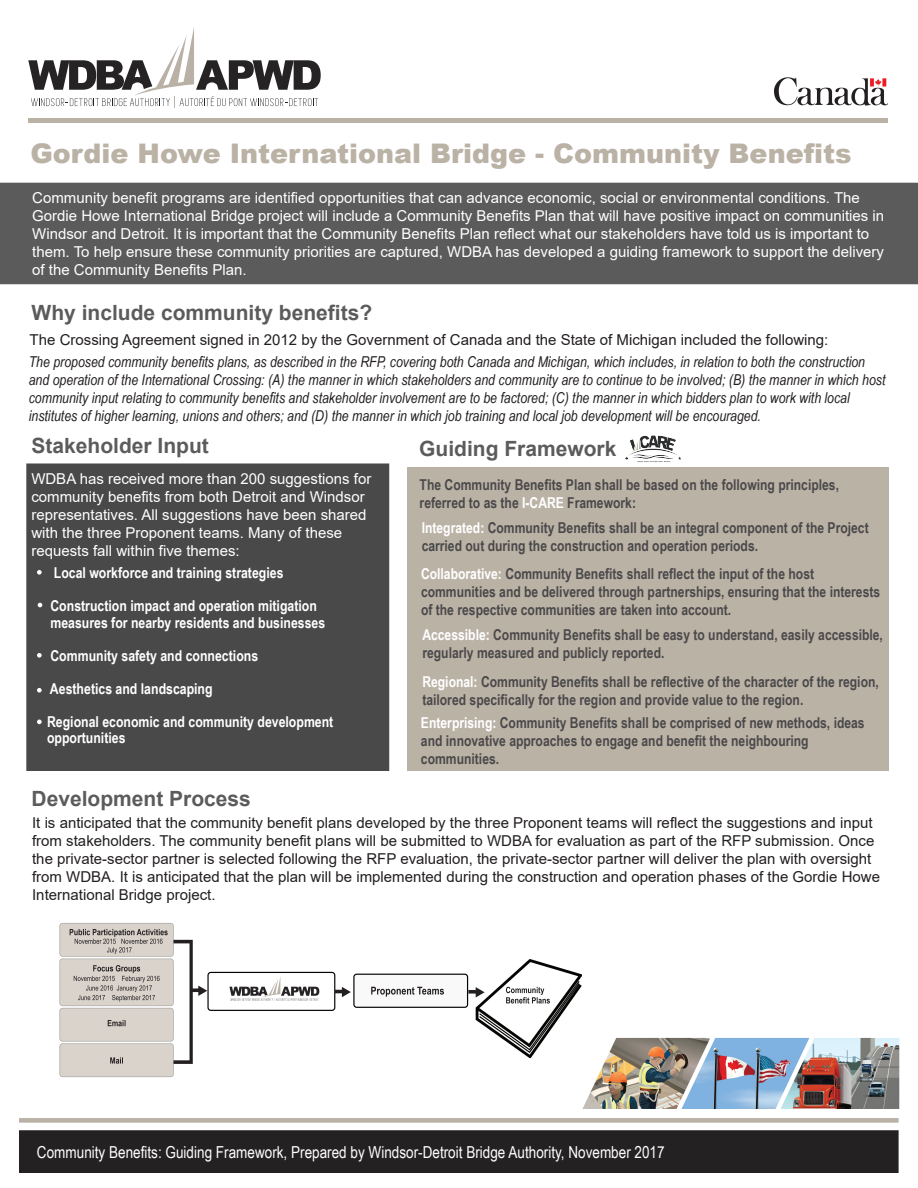
<style>
.page{position:relative;width:918px;height:1188px;background:#fff}
.page>*{position:absolute;margin:0;border:0;box-sizing:border-box;transform-origin:0 0}
.t1{font:900 27px "Arial";color:#bbb2a6}
.t2{font:700 21px "Arial";color:rgb(74 73 74/.9)}
.t3{font:16.5px "Arial Narrow";color:#fff}
.t4{font:700 15px/18px "Arial Narrow";color:#4a494a}
.t5{font:15px/18px "Arial";color:#fff}
.t6{font:15px/18px "Arial";color:#231f20}
.t7{font:italic 15px/18px "Arial Narrow";color:#231f20}
.t8{font:700 15px/16.5px "Arial Narrow";color:#fff}
.s1{color:#fff}
</style>
<div class="page">
<div style="left:407px;top:467px;width:482px;height:303px;background:#bbb2a6"></div>
<svg style="left:28px;top:28px;width:293px;height:80px"></svg>
<hr style="left:28px;top:119px;width:860px;height:4px;background:#bbb2a6">
<img style="left:774px;top:77px;width:114px;height:29px">
<img style="left:19px;top:1037px;width:881px;height:136px">
<div style="left:0;top:183px;width:918px;height:101px;background:#5c5b5c"></div>
<div style="left:26px;top:463px;width:363px;height:308px;background:#4a494a;border:2px solid #494949"></div>
<svg style="left:37px;top:570px;width:5px;height:5px"></svg>
<svg style="left:38px;top:603px;width:4px;height:4px"></svg>
<svg style="left:37px;top:653px;width:5px;height:5px"></svg>
<svg style="left:37px;top:688px;width:5px;height:5px"></svg>
<svg style="left:37px;top:720px;width:5px;height:4px"></svg>
<img style="left:32px;top:923px;width:553px;height:163px">
<img style="left:625px;top:436px;width:56px;height:26px">
<h1 class="t1" style="left:30px;top:134px;width:823px">Gordie Howe International Bridge - Community Benefits</h1>
<p class="t5" style="left:32px;top:188px;width:853px">Community benefit programs are identified opportunities that can advance economic, social or environmental conditions. The Gordie Howe International Bridge project will include a Community Benefits Plan that will have positive impact on communities in Windsor and Detroit. It is important that the Community Benefits Plan reflect what our stakeholders have told us is important to them. To help ensure these community priorities are captured, WDBA has developed a guiding framework to support the delivery of the Community Benefits Plan.</p>
<h2 class="t2" style="left:32px;top:298px;width:342px">Why include community benefits?</h2>
<p class="t6" style="left:30px;top:331px;width:800px">The Crossing Agreement signed in 2012 by the Government of Canada and the State of Michigan included the following:</p>
<p class="t7" style="left:29px;top:353px;width:858px">The proposed community benefits plans, as described in the RFP, covering both Canada and Michigan, which includes, in relation to both the construction and operation of the International Crossing: (A) the manner in which stakeholders and community are to continue to be involved; (B) the manner in which host community input relating to community benefits and stakeholder involvement are to be factored; (C) the manner in which bidders plan to work with local institutes of higher learning, unions and others; and (D) the manner in which job training and local job development will be encouraged.</p>
<h2 class="t2" style="left:32px;top:431px;width:179px">Stakeholder Input</h2>
<h2 class="t2" style="left:419px;top:433px;width:199px">Guiding Framework</h2>
<p class="t5" style="left:31px;top:470px;width:342px">WDBA has received more than 200 suggestions for community benefits from both Detroit and Windsor representatives. All suggestions have been shared with the three Proponent teams. Many of these requests fall within five themes:</p>
<p class="t8" style="left:54px;top:564px;width:231px">Local workforce and training strategies</p>
<p class="t8" style="left:50px;top:597px;width:276px">Construction impact and operation mitigation measures for nearby residents and businesses</p>
<p class="t8" style="left:50px;top:647px;width:209px">Community safety and connections</p>
<p class="t8" style="left:50px;top:680px;width:164px">Aesthetics and landscaping</p>
<p class="t8" style="left:47px;top:713px;width:288px">Regional economic and community development opportunities</p>
<p class="t4" style="left:420px;top:475px;width:421px">The Community Benefits Plan shall be based on the following principles, referred to as the <span class="s1">I-CARE</span> Framework:</p>
<p class="t4" style="left:422px;top:518px;width:449px"><span class="s1">Integrated:</span> Community Benefits shall be an integral component of the Project carried out during the construction and operation periods.</p>
<p class="t4" style="left:421px;top:564px;width:461px"><span class="s1">Collaborative:</span> Community Benefits shall reflect the input of the host communities and be delivered through partnerships, ensuring that the interests of the respective communities are taken into account.</p>
<p class="t4" style="left:422px;top:625px;width:462px"><span class="s1">Accessible:</span> Community Benefits shall be easy to understand, easily accessible, regularly measured and publicly reported.</p>
<p class="t4" style="left:422px;top:672px;width:458px"><span class="s1">Regional:</span> Community Benefits shall be reflective of the character of the region, tailored specifically for the region and provide value to the region.</p>
<p class="t4" style="left:421px;top:713px;width:445px"><span class="s1">Enterprising:</span> Community Benefits shall be comprised of new methods, ideas and innovative approaches to engage and benefit the neighbouring communities.</p>
<h2 class="t2" style="left:32px;top:784px;width:221px">Development Process</h2>
<p class="t6" style="left:32px;top:813px;width:849px">It is anticipated that the community benefit plans developed by the three Proponent teams will reflect the suggestions and input from stakeholders. The community benefit plans will be submitted to WDBA for evaluation as part of the RFP submission. Once the private-sector partner is selected following the RFP evaluation, the private-sector partner will deliver the plan with oversight from WDBA. It is anticipated that the plan will be implemented during the construction and operation phases of the Gordie Howe International Bridge project.</p>
<p class="t3" style="left:37px;top:1140px;width:629px">Community Benefits: Guiding Framework, Prepared by Windsor-Detroit Bridge Authority, November 2017</p>
</div>
